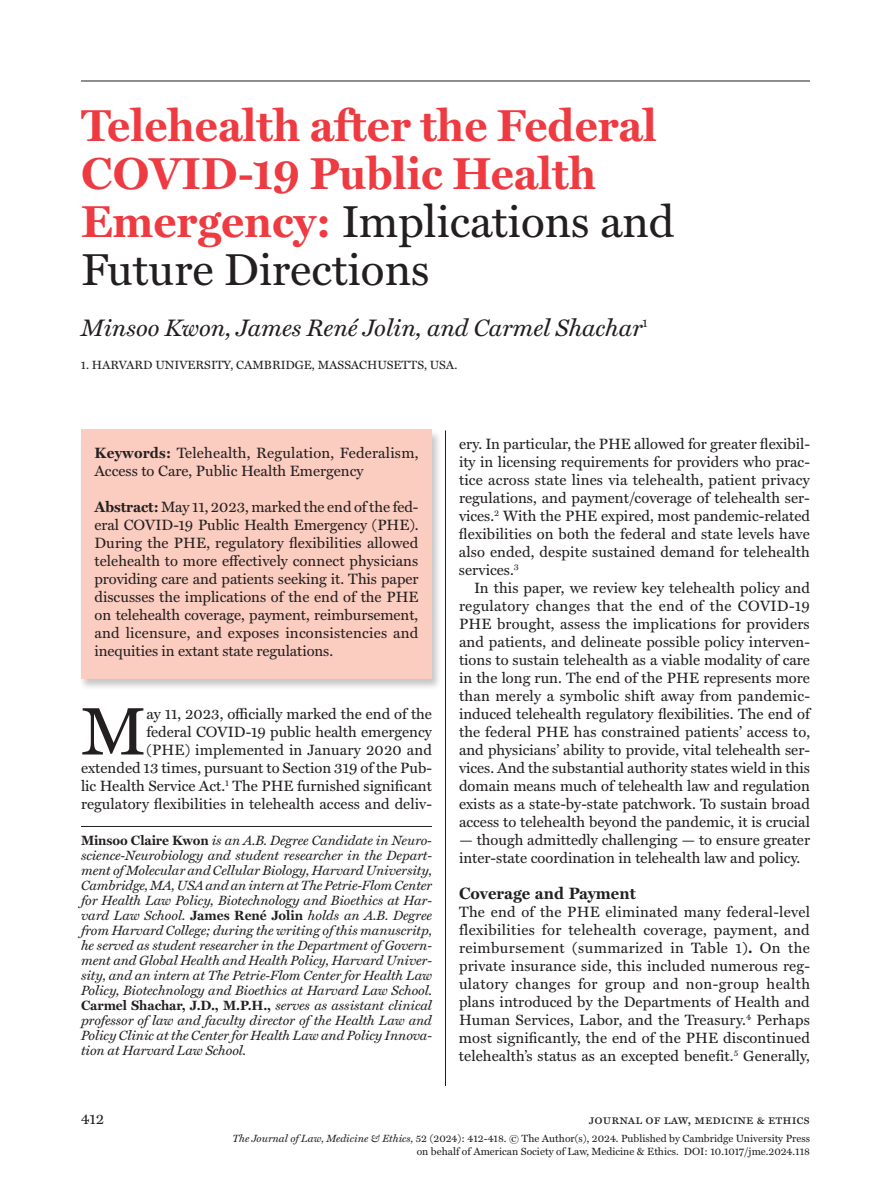
<style>
.page{position:relative;width:891px;height:1188px;background:#fff}
.page>*{position:absolute;margin:0;border:0;box-sizing:border-box;transform-origin:0 0}
.t1{font:67.65px "Miller Text";color:#231f20}
.t2{font:700 45px/48px "Miller Text";color:#ee3a41}
.t3{font:italic 24px "Miller Text";color:#231f20}
.t4{font:700 16.5px "Miller Text";color:#231f20}
.t5{font:15px/18px "Miller Text";color:#231f20;text-align:justify}
.t6{font:italic 13.5px/15px "Miller Text";letter-spacing:-.005em;color:#231f20;text-align:justify}
.t7{font:13.5px "Miller Text Roman SC";color:#231f20}
.t8{font:12px "Miller Text";color:#231f20}
.t9{font:10.5px/13.5px "Miller Text";color:#231f20;text-align:right}
.s1{font-weight:400;color:#231f20}
.s2{font-weight:700}
.s3{font-weight:700;font-style:normal}
.s4{font-style:italic}
</style>
<div class="page">
<hr style="left:81px;top:81px;width:729px;height:1px;background:#231f20">
<hr style="left:445px;top:430px;width:1px;height:656px;background:#231f20">
<div style="left:79px;top:430px;width:363px;height:261px;background:#231f20;opacity:.25"></div>
<div style="left:81px;top:429px;width:351px;height:249px;background:#fbcdc0"></div>
<hr style="left:81px;top:826px;width:351px;height:1px;background:#231f20">
<h2 class="t2" style="left:81px;top:101px;width:595px">Telehealth after the Federal<br>COVID-19 Public Health<br>Emergency: <span class="s1">Implications and<br>Future Directions</span></h2>
<h3 class="t3" style="left:81px;top:313px;width:568px">Minsoo Kwon, James René Jolin, and Carmel Shachar<sup>1</sup></h3>
<p class="t8" style="left:81px;top:358px;width:378px">1. HARVARD UNIVERSITY, CAMBRIDGE, MASSACHUSETTS, USA.</p>
<p class="t5" style="left:94px;top:443px;width:325px"><span class="s2">Keywords:</span> Telehealth, Regulation, Federalism,<br>Access to Care, Public Health Emergency</p>
<p class="t5" style="left:94px;top:497px;width:326px"><span class="s2">Abstract:</span> May 11, 2023, marked the end of the fed&shy;eral COVID-19 Public Health Emergency (PHE).<br>During the PHE, regulatory flexibilities allowed telehealth to more effectively connect physicians providing care and patients seeking it. This paper discusses the implications of the end of the PHE on telehealth coverage, payment, reimbursement, and licensure, and exposes inconsistencies and inequities in extant state regulations.</p>
<p class="t5" style="left:81px;top:704px;width:353px;text-align:right">ay 11, 2023, officially marked the end of the<br>federal COVID-19 public health emergency<br>(PHE) implemented in January 2020 and<br>extended 13 times, pursuant to Section 319 of the Pub&shy;lic Health Service Act.<sup>1</sup> The PHE furnished significant regulatory flexibilities in telehealth access and deliv-</p>
<h1 class="t1" style="left:81px;top:691px;width:67px">M</h1>
<p class="t6" style="left:81px;top:832px;width:353px"><span class="s3">Minsoo Claire Kwon</span> is an A.B. Degree Candidate in Neuro&shy;science-Neurobiology and student researcher in the Depart&shy;ment of Molecular and Cellular Biology, Harvard University, Cambridge, MA, USA and an intern at The Petrie-Flom Center for Health Law Policy, Biotechnology and Bioethics at Har&shy;vard Law School. <span class="s3">James René Jolin</span> holds an A.B. Degree from Harvard College; during the writing of this manuscritp, he served as student researcher in the Department of Govern&shy;ment and Global Health and Health Policy, Harvard Univer&shy;sity, and an intern at The Petrie-Flom Center for Health Law Policy, Biotechnology and Bioethics at Harvard Law School.<br><span class="s3">Carmel Shachar, J.D., M.P.H.,</span> serves as assistant clinical professor of law and faculty director of the Health Law and Policy Clinic at the Center for Health Law and Policy Innova&shy;tion at Harvard Law School.</p>
<p class="t5" style="left:459px;top:434px;width:353px">ery. In particular, the PHE allowed for greater flexibil&shy;ity in licensing requirements for providers who prac&shy;tice across state lines via telehealth, patient privacy regulations, and payment/coverage of telehealth ser&shy;vices.<sup>2</sup> With the PHE expired, most pandemic-related flexibilities on both the federal and state levels have also ended, despite sustained demand for telehealth services.<sup>3</sup></p>
<p class="t5" style="left:459px;top:578px;width:353px;text-indent:15px">In this paper, we review key telehealth policy and regulatory changes that the end of the COVID-19<br>PHE brought, assess the implications for providers and patients, and delineate possible policy interven&shy;tions to sustain telehealth as a viable modality of care in the long run. The end of the PHE represents more than merely a symbolic shift away from pandemic&shy;induced telehealth regulatory flexibilities. The end of the federal PHE has constrained patients’ access to, and physicians’ ability to provide, vital telehealth ser&shy;vices. And the substantial authority states wield in this domain means much of telehealth law and regulation exists as a state-by-state patchwork. To sustain broad access to telehealth beyond the pandemic, it is crucial</p>
<p class="t5" style="left:459px;top:830px;width:353px">— though admittedly challenging — to ensure greater inter-state coordination in telehealth law and policy.</p>
<p class="t4" style="left:459px;top:883px;width:178px">Coverage and Payment</p>
<p class="t5" style="left:459px;top:902px;width:353px">The end of the PHE eliminated many federal-level flexibilities for telehealth coverage, payment, and reimbursement <span class="s2">(</span>summarized in Table 1<span class="s2">).</span> On the private insurance side, this included numerous reg&shy;ulatory changes for group and non-group health plans introduced by the Departments of Health and Human Services, Labor, and the Treasury.<sup>4</sup> Perhaps most significantly, the end of the PHE discontinued telehealth’s status as an excepted benefit.<sup>5</sup> Generally,</p>
<p class="t5" style="left:81px;top:1109px;width:25px">412</p>
<p class="t7" style="left:589px;top:1111px;width:223px">journal of law, medicine &amp; ethics</p>
<p class="t9" style="left:232px;top:1131px;width:579px"><span class="s4">The Journal of Law, Medicine &amp; Ethics,</span> 52 (2024): 412-418. © The Author(s), 2024. Published by Cambridge University Press on behalf of American Society of Law, Medicine &amp; Ethics. DOI: 10.1017/jme.2024.118</p>
</div>
